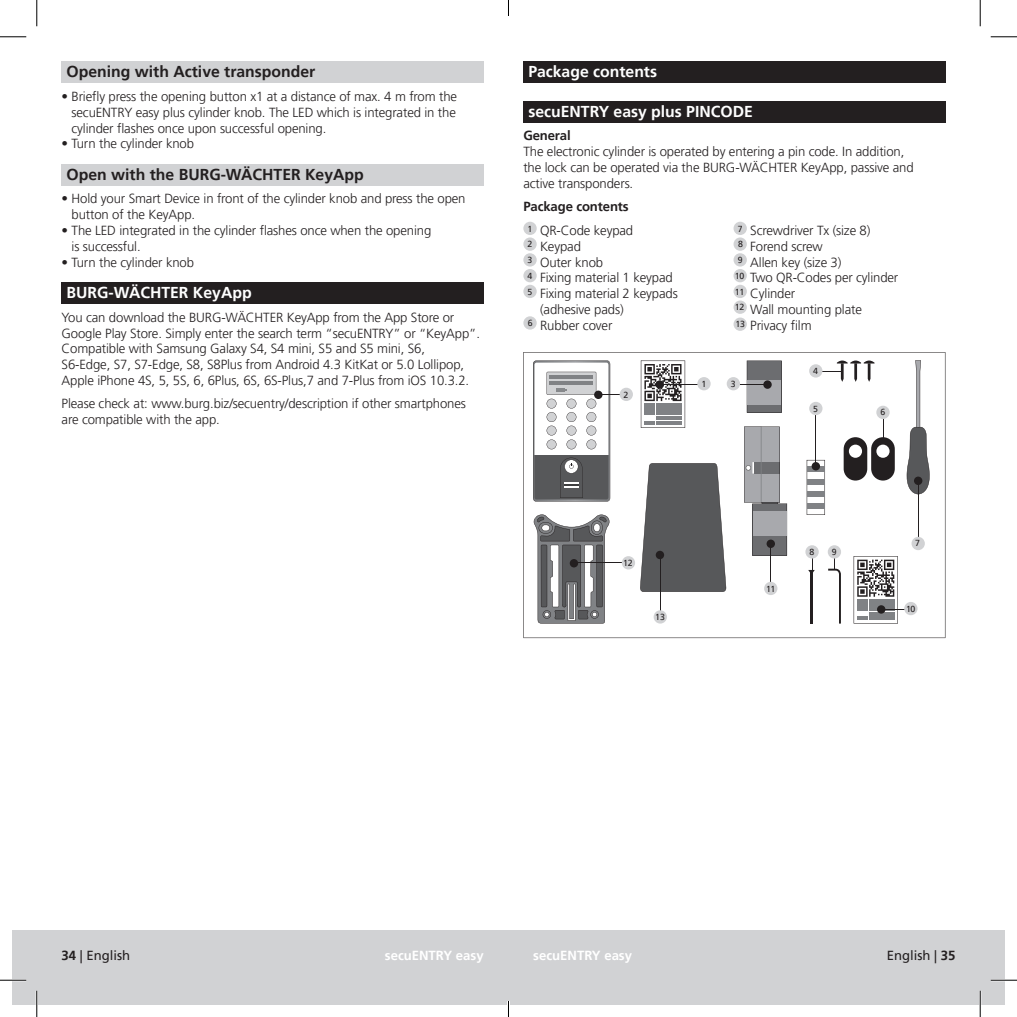
<style>
.page{position:relative;width:1017px;height:1017px;background:#fff}
.page>*{position:absolute;margin:0;border:0;box-sizing:border-box;transform-origin:0 0}
.t1{font:700 15.75px "Frutiger LT Pro";color:#231f20}
.t2{font:700 15.75px "Frutiger LT Pro";color:#fff}
.t3{font:300 13.12px/15.8px "Frutiger LT Pro";letter-spacing:-.01em;color:#231f20}
.t4{font:700 13.12px/23.6px "Frutiger LT Pro";letter-spacing:-.01em;color:#231f20;text-align:center}
.t5{font:700 13.12px "Frutiger LT Pro";color:#fff}
.t6{font:13.12px "Frutiger LT Pro";color:#231f20}
.t7{font:8.75px "Frutiger LT Pro";letter-spacing:-.03em;color:#231f20}
.s1{font-weight:300}
.s2{font-weight:700}
</style>
<div class="page">
<div style="left:508px;top:930px;width:496px;height:74px;background:#d1d2d4"></div>
<div style="left:12px;top:930px;width:496px;height:74px;background:#d1d2d4"></div>
<svg style="left:523px;top:352px;width:422px;height:285px"></svg>
<svg style="left:640px;top:360px;width:45px;height:68px"></svg>
<hr style="left:656px;top:403px;width:25px;height:3px;background:#808285">
<div style="left:655px;top:380px;width:8px;height:8px;background:#231f20;border-radius:50%"></div>
<hr style="left:659px;top:383px;width:39px;height:1px;background:#231f20">
<div style="left:697px;top:377px;width:13px;height:13px;background:#d1d2d4;border-radius:50%"></div>
<svg style="left:853px;top:556px;width:52px;height:67px"></svg>
<div style="left:903px;top:601px;width:14px;height:14px;background:#d1d2d4;border-radius:50%"></div>
<svg style="left:806px;top:459px;width:18px;height:55px"></svg>
<svg style="left:806px;top:466px;width:18px;height:6px"></svg>
<div style="left:806px;top:478px;width:18px;height:6px;background:#808285"></div>
<div style="left:806px;top:490px;width:18px;height:6px;background:#808285"></div>
<div style="left:806px;top:503px;width:18px;height:5px;background:#808285"></div>
<div style="left:811px;top:462px;width:8px;height:8px;background:#231f20;border-radius:50%"></div>
<hr style="left:815px;top:412px;width:1px;height:53px;background:#231f20">
<div style="left:808px;top:401px;width:14px;height:14px;background:#d1d2d4;border-radius:50%"></div>
<div style="left:843px;top:437px;width:23px;height:43px;background:#231f20;border-radius:12px"></div>
<div style="left:848px;top:444px;width:13px;height:13px;background:#fff;border-radius:50%"></div>
<div style="left:870px;top:437px;width:24px;height:43px;background:#231f20;border-radius:12px"></div>
<div style="left:876px;top:444px;width:13px;height:13px;background:#fff;border-radius:50%"></div>
<svg style="left:882px;top:419px;width:1px;height:19px"></svg>
<div style="left:876px;top:405px;width:13px;height:14px;background:#d1d2d4;border-radius:50%"></div>
<hr style="left:809px;top:570px;width:3px;height:53px;background:#231f20">
<svg style="left:807px;top:557px;width:7px;height:15px"></svg>
<div style="left:805px;top:545px;width:13px;height:13px;background:#d1d2d4;border-radius:50%"></div>
<svg style="left:827px;top:556px;width:13px;height:67px"></svg>
<div style="left:827px;top:545px;width:13px;height:13px;background:#d1d2d4;border-radius:50%"></div>
<svg style="left:639px;top:463px;width:87px;height:128px;background:#696a6c"></svg>
<div style="left:655px;top:550px;width:9px;height:9px;background:#231f20;border-radius:50%"></div>
<hr style="left:659px;top:553px;width:1px;height:64px;background:#231f20">
<div style="left:653px;top:610px;width:13px;height:13px;background:#d1d2d4;border-radius:50%"></div>
<svg style="left:532px;top:513px;width:77px;height:110px"></svg>
<div style="left:569px;top:559px;width:9px;height:8px;background:#231f20;border-radius:50%"></div>
<hr style="left:573px;top:562px;width:55px;height:1px;background:#231f20">
<div style="left:621px;top:556px;width:14px;height:13px;background:#d1d2d4;border-radius:50%"></div>
<svg style="left:820px;top:360px;width:54px;height:21px"></svg>
<div style="left:808px;top:364px;width:14px;height:13px;background:#d1d2d4;border-radius:50%"></div>
<svg style="left:903px;top:360px;width:28px;height:134px"></svg>
<div style="left:913px;top:476px;width:9px;height:9px;background:#231f20;border-radius:50%"></div>
<hr style="left:917px;top:479px;width:1px;height:59px;background:#231f20">
<div style="left:911px;top:536px;width:13px;height:14px;background:#d1d2d4;border-radius:50%"></div>
<hr style="left:770px;top:543px;width:1px;height:39px;background:#231f20">
<div style="left:763px;top:581px;width:14px;height:14px;background:#d1d2d4;border-radius:50%"></div>
<svg style="left:738px;top:360px;width:43px;height:52px"></svg>
<div style="left:726px;top:377px;width:13px;height:13px;background:#d1d2d4;border-radius:50%"></div>
<svg style="left:743px;top:426px;width:43px;height:129px"></svg>
<svg style="left:533px;top:360px;width:88px;height:141px"></svg>
<div style="left:619px;top:387px;width:13px;height:14px;background:#d1d2d4;border-radius:50%"></div>
<div style="left:62px;top:62px;width:421px;height:21px;background:#d1d2d4"></div>
<div style="left:62px;top:164px;width:421px;height:21px;background:#d1d2d4"></div>
<div style="left:62px;top:282px;width:421px;height:21px;background:#231f20"></div>
<div style="left:523px;top:62px;width:422px;height:21px;background:#231f20"></div>
<div style="left:523px;top:101px;width:422px;height:21px;background:#231f20"></div>
<div style="left:523px;top:222px;width:13px;height:13px;background:#d1d2d4;border-radius:50%"></div>
<div style="left:733px;top:222px;width:13px;height:13px;background:#d1d2d4;border-radius:50%"></div>
<div style="left:733px;top:237px;width:13px;height:14px;background:#d1d2d4;border-radius:50%"></div>
<div style="left:523px;top:237px;width:13px;height:14px;background:#d1d2d4;border-radius:50%"></div>
<div style="left:523px;top:253px;width:13px;height:13px;background:#d1d2d4;border-radius:50%"></div>
<div style="left:733px;top:253px;width:13px;height:13px;background:#d1d2d4;border-radius:50%"></div>
<div style="left:523px;top:269px;width:13px;height:13px;background:#d1d2d4;border-radius:50%"></div>
<div style="left:733px;top:269px;width:13px;height:13px;background:#d1d2d4;border-radius:50%"></div>
<div style="left:523px;top:285px;width:13px;height:13px;background:#d1d2d4;border-radius:50%"></div>
<div style="left:733px;top:285px;width:13px;height:13px;background:#d1d2d4;border-radius:50%"></div>
<div style="left:733px;top:300px;width:13px;height:14px;background:#d1d2d4;border-radius:50%"></div>
<div style="left:523px;top:316px;width:13px;height:13px;background:#d1d2d4;border-radius:50%"></div>
<div style="left:733px;top:317px;width:13px;height:14px;background:#d1d2d4;border-radius:50%"></div>
<hr style="left:0;top:978px;width:26px;height:2px;background:#fff">
<hr style="left:990px;top:978px;width:26px;height:2px;background:#fff">
<hr style="left:36px;top:990px;width:2px;height:26px;background:#fff">
<hr style="left:978px;top:990px;width:2px;height:26px;background:#fff">
<svg style="left:0;top:36px;width:26px;height:1px"></svg>
<svg style="left:990px;top:36px;width:26px;height:1px"></svg>
<svg style="left:0;top:979px;width:26px;height:1px"></svg>
<svg style="left:990px;top:979px;width:26px;height:1px"></svg>
<svg style="left:36px;top:0;width:1px;height:26px"></svg>
<svg style="left:36px;top:990px;width:1px;height:26px"></svg>
<svg style="left:979px;top:0;width:1px;height:26px"></svg>
<svg style="left:979px;top:990px;width:1px;height:26px"></svg>
<svg style="left:508px;top:0;width:1px;height:16px"></svg>
<svg style="left:507px;top:1001px;width:2px;height:15px"></svg>
<p class="t1" style="left:67px;top:62px;width:250px">Opening with Active transponder</p>
<p class="t3" style="left:72px;top:89px;width:387px;text-align:justify;text-indent:-10px">• Briefly press the opening button x1 at a distance of max. 4 m from the secuENTRY easy plus cylinder knob. The LED which is integrated in the cylinder flashes once upon successful opening.</p>
<p class="t3" style="left:62px;top:136px;width:134px">• Turn the cylinder knob</p>
<p class="t1" style="left:67px;top:165px;width:298px">Open with the BURG-WÄCHTER KeyApp</p>
<p class="t3" style="left:72px;top:191px;width:395px;text-indent:-10px">• Hold your Smart Device in front of the cylinder knob and press the open button of the KeyApp.</p>
<p class="t3" style="left:72px;top:222px;width:361px;text-indent:-10px">• The LED integrated in the cylinder flashes once when the opening is successful.</p>
<p class="t3" style="left:62px;top:254px;width:134px">• Turn the cylinder knob</p>
<p class="t2" style="left:67px;top:283px;width:186px">BURG-WÄCHTER KeyApp</p>
<p class="t3" style="left:62px;top:309px;width:420px">You can download the BURG-WÄCHTER KeyApp from the App Store or Google Play Store. Simply enter the search term “secuENTRY” or “KeyApp”.<br>Compatible with Samsung Galaxy S4, S4 mini, S5 and S5 mini, S6,<br>S6-Edge, S7, S7-Edge, S8, S8Plus from Android 4.3 KitKat or 5.0 Lollipop, Apple iPhone 4S, 5, 5S, 6, 6Plus, 6S, 6S-Plus,7 and 7-Plus from iOS 10.3.2.</p>
<p class="t3" style="left:62px;top:396px;width:405px">Please check at: www.burg.biz/secuentry/description if other smartphones are compatible with the app.</p>
<p class="t2" style="left:528px;top:62px;width:130px">Package contents</p>
<p class="t2" style="left:528px;top:102px;width:226px">secuENTRY easy plus PINCODE</p>
<p class="t4" style="left:523px;top:124px;width:49px">General</p>
<p class="t3" style="left:523px;top:144px;width:391px">The electronic cylinder is operated by entering a pin code. In addition, the lock can be operated via the BURG-WÄCHTER KeyApp, passive and active transponders.</p>
<p class="t4" style="left:523px;top:195px;width:111px">Package contents<br><sup>1</sup> <span class="s1">QR-Code keypad</span></p>
<p class="t3" style="left:737px;top:222px;width:134px"><sup>7</sup> Screwdriver Tx (size 8)</p>
<p class="t7" style="left:737px;top:239px;width:6px">8</p>
<p class="t3" style="left:527px;top:238px;width:55px"><sup>2</sup> Keypad</p>
<p class="t3" style="left:750px;top:238px;width:74px">Forend screw</p>
<p class="t3" style="left:527px;top:254px;width:77px"><sup>3</sup> Outer knob</p>
<p class="t3" style="left:737px;top:254px;width:105px"><sup>9</sup> Allen key (size 3)</p>
<p class="t3" style="left:527px;top:270px;width:147px"><sup>4</sup> Fixing material 1 keypad</p>
<p class="t3" style="left:734px;top:270px;width:165px"><sup>10</sup> Two QR-Codes per cylinder</p>
<p class="t3" style="left:540px;top:285px;width:139px;text-indent:-13px"><sup>5</sup> Fixing material 2 keypads (adhesive pads)</p>
<p class="t3" style="left:734px;top:285px;width:129px"><sup>11</sup> Cylinder<br><sup>12</sup> Wall mounting plate</p>
<p class="t3" style="left:527px;top:317px;width:86px"><sup>6</sup> Rubber cover</p>
<p class="t3" style="left:735px;top:317px;width:78px"><sup>13</sup> Privacy film</p>
<p class="t7" style="left:623px;top:389px;width:6px">2</p>
<p class="t7" style="left:701px;top:378px;width:6px">1</p>
<p class="t7" style="left:730px;top:378px;width:6px">3</p>
<p class="t7" style="left:812px;top:366px;width:6px">4</p>
<p class="t7" style="left:812px;top:403px;width:6px">5</p>
<p class="t7" style="left:880px;top:407px;width:6px">6</p>
<p class="t7" style="left:622px;top:557px;width:11px">12</p>
<p class="t7" style="left:655px;top:611px;width:11px">13</p>
<p class="t7" style="left:765px;top:583px;width:11px">11</p>
<p class="t7" style="left:809px;top:546px;width:6px">8</p>
<p class="t7" style="left:831px;top:546px;width:6px">9</p>
<p class="t7" style="left:914px;top:538px;width:6px">7</p>
<p class="t7" style="left:905px;top:603px;width:11px">10</p>
<p class="t6" style="left:62px;top:947px;width:70px"><span class="s2">34</span> | English</p>
<p class="t5" style="left:385px;top:947px;width:100px">secuENTRY easy</p>
<p class="t5" style="left:533px;top:947px;width:100px">secuENTRY easy</p>
<p class="t6" style="left:886px;top:947px;width:70px">English | <span class="s2">35</span></p>
</div>
